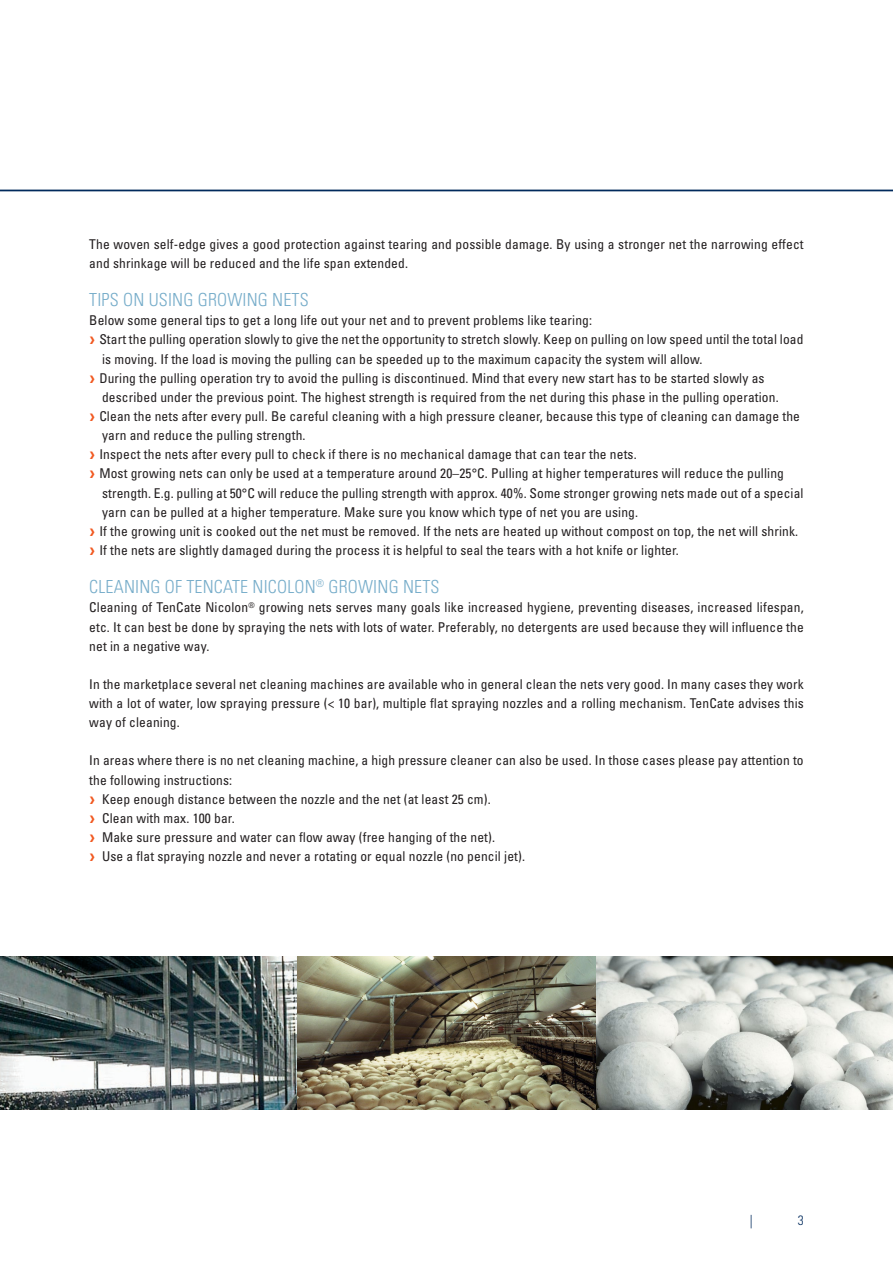
<style>
.page{position:relative;width:893px;height:1263px;background:#fff}
.page>*{position:absolute;margin:0;border:0;box-sizing:border-box;transform-origin:0 0}
.t1{font:300 condensed 18px "Univers";letter-spacing:.01em;color:#77adca}
.Body_text{font:condensed 13.5px/19.2px "Univers";letter-spacing:.01em;color:#231f20}
.t2{font:300 condensed 13.5px "Univers";color:#002a5c}
.s1{font-family:"Ten Cate Arrow";font-stretch:normal;color:#f15921}
</style>
<div class="page">
<svg style="left:0;top:189px;width:893px;height:2px;background:#4b688b"></svg>
<img style="left:1px;top:957px;width:892px;height:153px">
<img style="left:0;top:957px;width:1px;height:153px">
<p class="Body_text" style="left:89px;top:234px;width:716px">The woven self-edge gives a good protection against tearing and possible damage. By using a stronger net the narrowing effect and shrinkage will be reduced and the life span extended.</p>
<p class="t1" style="left:89px;top:289px;width:221px">TIPS ON USING GROWING NETS</p>
<p class="Body_text" style="left:89px;top:311px;width:504px">Below some general tips to get a long life out your net and to prevent problems like tearing:</p>
<p class="Body_text" style="left:89px;top:330px;width:716px"><span class="s1">&gt;</span>Start the pulling operation slowly to give the net the opportunity to stretch slowly. Keep on pulling on low speed until the total load</p>
<p class="Body_text" style="left:102px;top:349px;width:602px">is moving. If the load is moving the pulling can be speeded up to the maximum capacity the system will allow.</p>
<p class="Body_text" style="left:89px;top:368px;width:677px"><span class="s1">&gt;</span>During the pulling operation try to avoid the pulling is discontinued. Mind that every new start has to be started slowly as</p>
<p class="Body_text" style="left:102px;top:387px;width:678px">described under the previous point. The highest strength is required from the net during this phase in the pulling operation.</p>
<p class="Body_text" style="left:89px;top:406px;width:712px"><span class="s1">&gt;</span>Clean the nets after every pull. Be careful cleaning with a high pressure cleaner, because this type of cleaning can damage the</p>
<p class="Body_text" style="left:102px;top:425px;width:205px">yarn and reduce the pulling strength.</p>
<p class="Body_text" style="left:89px;top:445px;width:549px"><span class="s1">&gt;</span>Inspect the nets after every pull to check if there is no mechanical damage that can tear the nets.</p>
<p class="Body_text" style="left:89px;top:464px;width:696px"><span class="s1">&gt;</span>Most growing nets can only be used at a temperature around 20–25°C. Pulling at higher temperatures will reduce the pulling</p>
<p class="Body_text" style="left:102px;top:483px;width:703px">strength. E.g. pulling at 50°C will reduce the pulling strength with approx. 40%. Some stronger growing nets made out of a special</p>
<p class="Body_text" style="left:102px;top:502px;width:538px">yarn can be pulled at a higher temperature. Make sure you know which type of net you are using.</p>
<p class="Body_text" style="left:89px;top:521px;width:710px"><span class="s1">&gt;</span>If the growing unit is cooked out the net must be removed. If the nets are heated up without compost on top, the net will shrink.</p>
<p class="Body_text" style="left:89px;top:540px;width:591px"><span class="s1">&gt;</span>If the nets are slightly damaged during the process it is helpful to seal the tears with a hot knife or lighter.</p>
<p class="t1" style="left:89px;top:576px;width:352px">CLEANING OF TENCATE NICOLON<sup>®</sup> GROWING NETS</p>
<p class="Body_text" style="left:89px;top:598px;width:716px;text-align:justify">Cleaning of TenCate Nicolon<sup>®</sup> growing nets serves many goals like increased hygiene, preventing diseases, increased lifespan, etc. It can best be done by spraying the nets with lots of water. Preferably, no detergents are used because they will influence the net in a negative way.</p>
<p class="Body_text" style="left:89px;top:674px;width:716px;text-align:justify">In the marketplace several net cleaning machines are available who in general clean the nets very good. In many cases they work with a lot of water, low spraying pressure (&lt; 10 bar), multiple flat spraying nozzles and a rolling mechanism. TenCate advises this way of cleaning.</p>
<p class="Body_text" style="left:89px;top:751px;width:716px">In areas where there is no net cleaning machine, a high pressure cleaner can also be used. In those cases please pay attention to the following instructions:</p>
<p class="Body_text" style="left:89px;top:789px;width:403px"><span class="s1">&gt;</span> Keep enough distance between the nozzle and the net (at least 25 cm).</p>
<p class="Body_text" style="left:89px;top:808px;width:147px"><span class="s1">&gt;</span> Clean with max. 100 bar.</p>
<p class="Body_text" style="left:89px;top:827px;width:407px"><span class="s1">&gt;</span> Make sure pressure and water can flow away (free hanging of the net).</p>
<p class="Body_text" style="left:89px;top:846px;width:437px"><span class="s1">&gt;</span> Use a flat spraying nozzle and never a rotating or equal nozzle (no pencil jet).</p>
<p class="t2" style="left:750px;top:1212px;width:4px">|</p>
<p class="t2" style="left:798px;top:1212px;width:7px">3</p>
</div>
